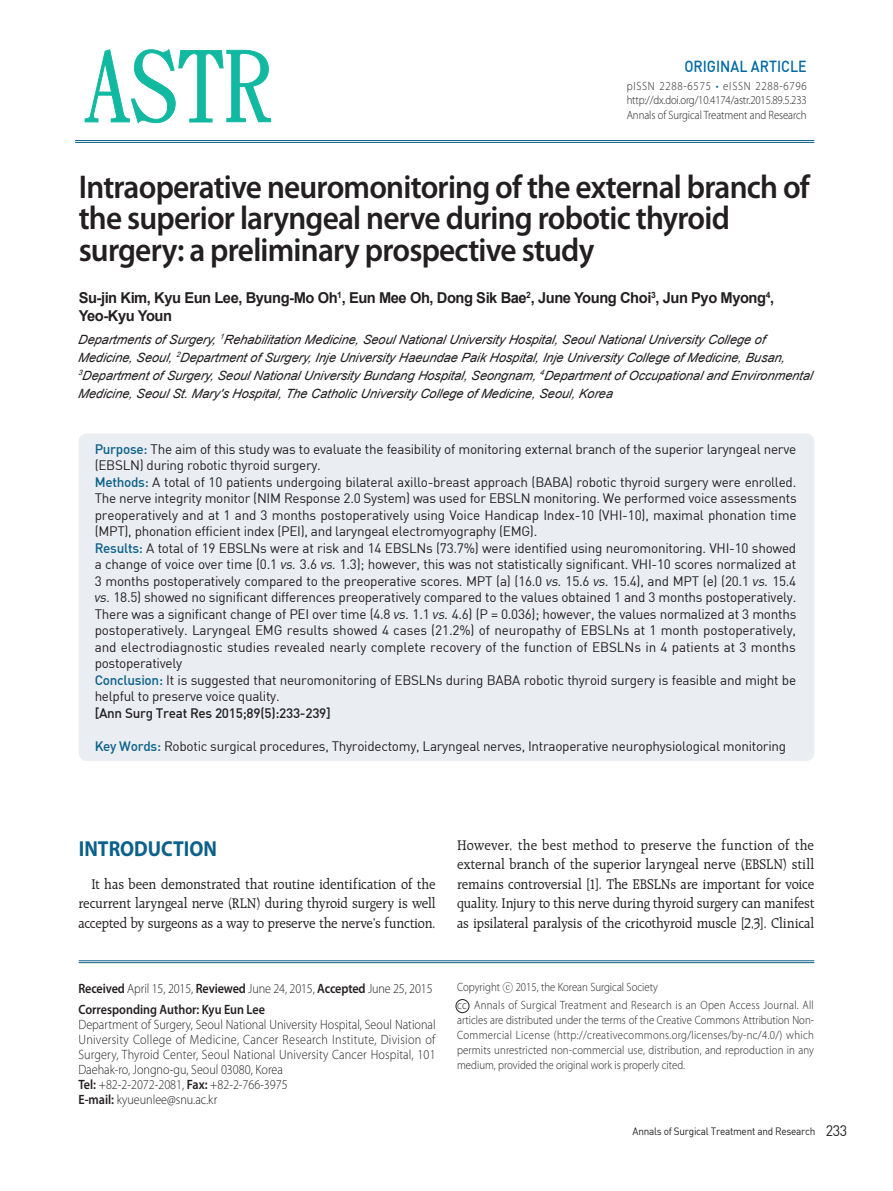
<style>
.page{position:relative;width:893px;height:1191px;background:#fff}
.page>*{position:absolute;margin:0;border:0;box-sizing:border-box;transform-origin:0 0}
.t1{font:600 33px/31.5px "Myriad Pro";letter-spacing:-.025em;color:#231f20;scale:.95 1}
.t2{font:700 21.75px "Myriad Pro";color:#0b6189;scale:.9 1}
.t3{font:15.75px "Dinmed";color:#0069a4;scale:.9 1}
.t4{font:15px/19.5px "Raleigh BT";letter-spacing:-.02em;color:#231f20;text-align:justify;scale:.94 1}
.t5{font:700 15px/18px "Arial";letter-spacing:-.03em;color:#231f20}
.t6{font:13.5px/16.5px "Dinreg";letter-spacing:-.02em;color:#231f20}
.t7{font:300 13.5px/15px "Myriad Pro";letter-spacing:.005em;color:#231f20;scale:.9 1}
.t8{font:600 13.5px/21px "Myriad Pro";color:#231f20;scale:.9 1}
.t9{font:13.5px "Dinmed";letter-spacing:-.02em;color:#231f20}
.t10{font:italic 12.75px/18px "Arial";color:#231f20}
.t11{font:300 12px/15px "Myriad Pro";color:#231f20;text-align:justify;scale:.9 1}
.t12{font:300 12px/18px "Myriad Pro";letter-spacing:.025em;color:#231f20;scale:.9 1}
.t13{font:10.5px "Dinreg";letter-spacing:-.025em;color:#231f20;scale:.95 1}
.s1{font-size:12.45px;color:#0069a4}
.s2{font-family:"Dinmed";color:#0b6189}
.s3{font-style:italic}
.s4{font-weight:300}
.s5{font-weight:600}
.s6{font-family:"Ymjo 420";font-weight:400}
.s7{font-size:15px}
</style>
<div class="page">
<svg style="left:84px;top:49px;width:188px;height:75px"></svg>
<hr style="left:75px;top:140px;width:739px;height:1px;background:#0b6189">
<hr style="left:75px;top:142px;width:739px;height:1px;background:#0b6189">
<hr style="left:79px;top:960px;width:735px;height:1px;background:#0b6189">
<hr style="left:79px;top:962px;width:735px;height:1px;background:#0b6189">
<div style="left:79px;top:433px;width:735px;height:328px;background:#eaedf2;border-radius:9px"></div>
<div style="left:456px;top:999px;width:13px;height:13px;border:1px solid #231f20;border-radius:50%"></div>
<p class="t3" style="left:684px;top:56px;width:138px">ORIGINAL ARTICLE</p>
<p class="t11" style="left:627px;top:78px;width:202px">pISSN 2288-6575 <span class="s1">•</span> eISSN 2288-6796 http://dx.doi.org/10.4174/astr.2015.89.5.233<br>Annals of Surgical Treatment and Research</p>
<h1 class="t1" style="left:79px;top:170px;width:771px">Intraoperative neuromonitoring of the external branch of the superior laryngeal nerve during robotic thyroid surgery: a preliminary prospective study</h1>
<p class="t5" style="left:79px;top:289px;width:697px">Su-jin Kim, Kyu Eun Lee, Byung-Mo Oh<sup>1</sup>, Eun Mee Oh, Dong Sik Bae<sup>2</sup>, June Young Choi<sup>3</sup>, Jun Pyo Myong<sup>4</sup>,<br>Yeo-Kyu Youn</p>
<p class="t10" style="left:78px;top:330px;width:736px">Departments of Surgery, <sup>1</sup>Rehabilitation Medicine,Seoul National University Hospital,Seoul National University College of Medicine,Seoul, <sup>2</sup>Department of Surgery,Inje University Haeundae Paik Hospital,Inje University College of Medicine,Busan, <sup>3</sup>Department of Surgery,Seoul National University Bundang Hospital,Seongnam, <sup>4</sup>Department of Occupational and Environmental Medicine,Seoul St.Mary's Hospital,The Catholic University College of Medicine,Seoul,Korea</p>
<p class="t6" style="left:94px;top:440px;width:704px"><span class="s2">Purpose:</span> The aim of this study was to evaluate the feasibility of monitoring external branch of the superior laryngeal nerve (EBSLN) during robotic thyroid surgery.<br><span class="s2">Methods:</span> A total of 10 patients undergoing bilateral axillo-breast approach (BABA) robotic thyroid surgery were enrolled.<br>The nerve integrity monitor (NIM Response 2.0 System) was used for EBSLN monitoring. We performed voice assessments preoperatively and at 1 and 3 months postoperatively using Voice Handicap Index-10 (VHI-10), maximal phonation time (MPT), phonation efficient index (PEI), and laryngeal electromyography (EMG).<br><span class="s2">Results:</span> A total of 19 EBSLNs were at risk and 14 EBSLNs (73.7%) were identified using neuromonitoring. VHI-10 showed a change of voice over time (0.1 <span class="s3">vs.</span> 3.6 <span class="s3">vs.</span> 1.3); however, this was not statistically significant. VHI-10 scores normalized at 3 months postoperatively compared to the preoperative scores. MPT (a) (16.0 <span class="s3">vs.</span> 15.6 <span class="s3">vs.</span> 15.4), and MPT (e) (20.1 <span class="s3">vs.</span> 15.4 <span class="s3">vs.</span> 18.5) showed no significant differences preoperatively compared to the values obtained 1 and 3 months postoperatively.<br>There was a significant change of PEI over time (4.8 <span class="s3">vs.</span> 1.1 <span class="s3">vs.</span> 4.6) (P = 0.036); however, the values normalized at 3 months postoperatively. Laryngeal EMG results showed 4 cases (21.2%) of neuropathy of EBSLNs at 1 month postoperatively, and electrodiagnostic studies revealed nearly complete recovery of the function of EBSLNs in 4 patients at 3 months postoperatively<br><span class="s2">Conclusion:</span> It is suggested that neuromonitoring of EBSLNs during BABA robotic thyroid surgery is feasible and might be helpful to preserve voice quality.</p>
<p class="t9" style="left:95px;top:704px;width:238px">[Ann Surg Treat Res 2015;89(5):233-239]</p>
<p class="t6" style="left:95px;top:737px;width:693px"><span class="s2">Key Words:</span> Robotic surgical procedures, Thyroidectomy, Laryngeal nerves, Intraoperative neurophysiological monitoring</p>
<h2 class="t2" style="left:79px;top:834px;width:155px">INTRODUCTION</h2>
<p class="t4" style="left:79px;top:874px;width:381px;text-indent:13px">It has been demonstrated that routine identification of the recurrent laryngeal nerve (RLN) during thyroid surgery is well accepted by surgeons as a way to preserve the nerve’s function.</p>
<p class="t8" style="left:78px;top:977px;width:395px">Received <span class="s4">April 15, 2015,</span> Reviewed <span class="s4">June 24, 2015,</span> Accepted <span class="s4">June 25, 2015<br></span>Corresponding Author: Kyu Eun Lee</p>
<p class="t7" style="left:78px;top:1017px;width:398px">Department of Surgery, Seoul National University Hospital, Seoul National University College of Medicine, Cancer Research Institute, Division of Surgery, Thyroid Center, Seoul National University Cancer Hospital, 101<br>Daehak-ro, Jongno-gu, Seoul 03080, Korea<br><span class="s5">Tel:</span> +82-2-2072-2081, <span class="s5">Fax:</span> +82-2-766-3975<br><span class="s5">E-mail:</span> kyueunlee@snu.ac.kr</p>
<p class="t4" style="left:457px;top:835px;width:381px">However, the best method to preserve the function of the external branch of the superior laryngeal nerve (EBSLN) still remains controversial [1]. The EBSLNs are important for voice quality. Injury to this nerve during thyroid surgery can manifest as ipsilateral paralysis of the cricothyroid muscle [2,3]. Clinical</p>
<p class="t12" style="left:457px;top:978px;width:398px">Copyright <span class="s6">ⓒ</span> 2015, the Korean Surgical Society<br>cc Annals of Surgical Treatment and Research is an Open Access Journal. All</p>
<p class="t11" style="left:457px;top:1013px;width:398px">articles are distributed under the terms of the Creative Commons Attribution Non-Commercial License (http://creativecommons.org/licenses/by-nc/4.0/) which permits unrestricted non-commercial use, distribution, and reproduction in any medium, provided the original work is properly cited.</p>
<p class="t13" style="left:633px;top:1124px;width:228px">Annals of Surgical Treatment and Research <span class="s7">233</span></p>
</div>
